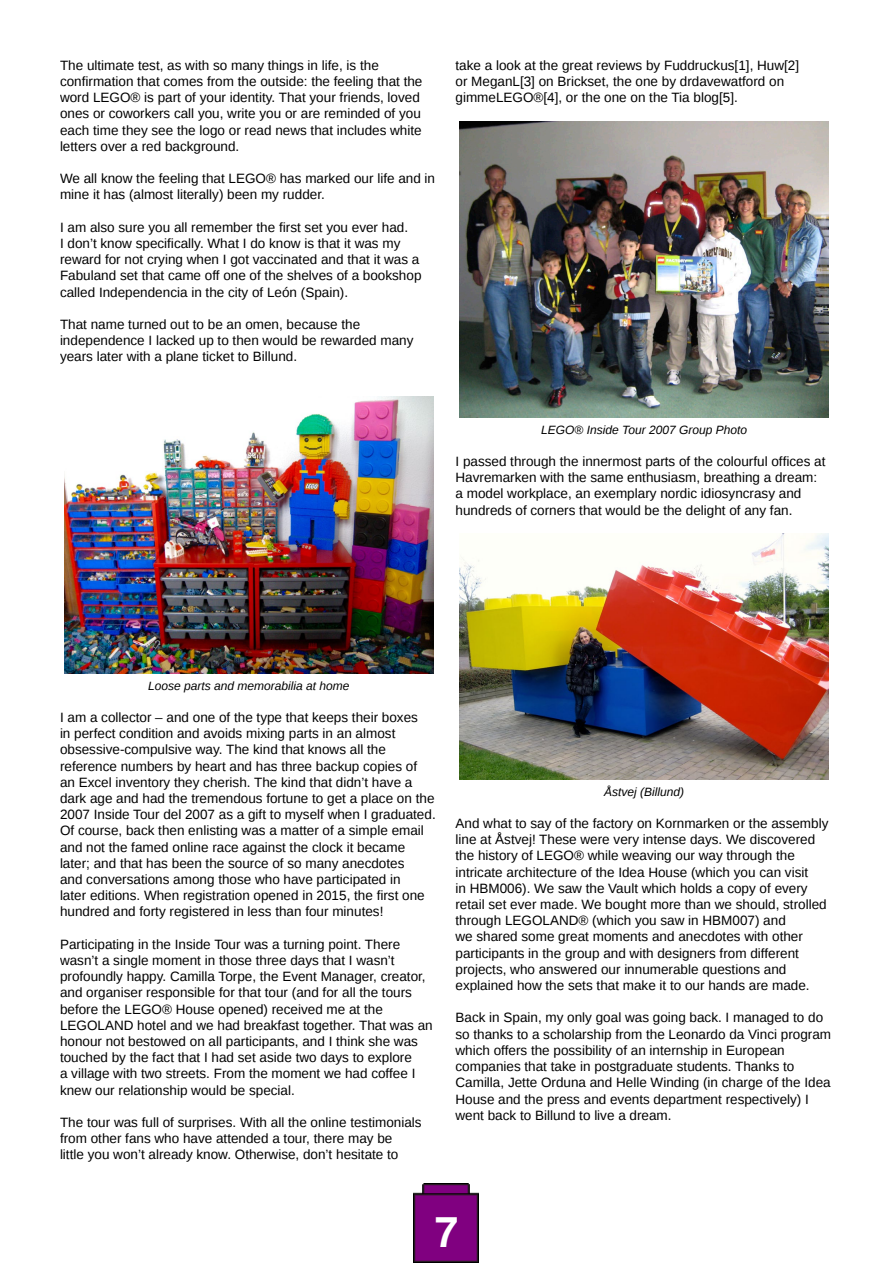
<style>
.page{position:relative;width:893px;height:1263px;background:#fff}
.page>*{position:absolute;margin:0;border:0;box-sizing:border-box;transform-origin:0 0}
.t1{font:700 42px "Free Sans";color:#fff}
.t2{font:13.5px/16.2px "Liberation Sans";color:#000}
.t3{font:italic 12px "Liberation Sans";color:#000}
</style>
<div class="page">
<img style="left:64px;top:397px;width:369px;height:276px">
<img style="left:460px;top:121px;width:369px;height:296px">
<img style="left:460px;top:533px;width:369px;height:246px">
<img style="left:413px;top:1183px;width:66px;height:80px">
<p class="t2" style="left:60px;top:57px;width:364px">The ultimate test, as with so many things in life, is the confirmation that comes from the outside: the feeling that the word LEGO® is part of your identity. That your friends, loved ones or coworkers call you, write you or are reminded of you each time they see the logo or read news that includes white letters over a red background.</p>
<p class="t2" style="left:60px;top:170px;width:377px">We all know the feeling that LEGO® has marked our life and in mine it has (almost literally) been my rudder.</p>
<p class="t2" style="left:60px;top:219px;width:363px">I am also sure you all remember the first set you ever had.<br>I don’t know specifically. What I do know is that it was my reward for not crying when I got vaccinated and that it was a Fabuland set that came off one of the shelves of a bookshop called Independencia in the city of León (Spain).</p>
<p class="t2" style="left:60px;top:316px;width:355px">That name turned out to be an omen, because the independence I lacked up to then would be rewarded many years later with a plane ticket to Billund.</p>
<p class="t2" style="left:455px;top:57px;width:345px">take a look at the great reviews by Fuddruckus[1], Huw[2] or MeganL[3] on Brickset, the one by drdavewatford on gimmeLEGO®[4], or the one on the Tia blog[5].</p>
<p class="t3" style="left:541px;top:423px;width:207px">LEGO® Inside Tour 2007 Group Photo</p>
<p class="t2" style="left:455px;top:453px;width:371px">I passed through the innermost parts of the colourful offices at Havremarken with the same enthusiasm, breathing a dream: a model workplace, an exemplary nordic idiosyncrasy and hundreds of corners that would be the delight of any fan.</p>
<p class="t3" style="left:148px;top:679px;width:203px">Loose parts and memorabilia at home</p>
<p class="t2" style="left:60px;top:709px;width:377px">I am a collector – and one of the type that keeps their boxes<br>in perfect condition and avoids mixing parts in an almost obsessive-compulsive way. The kind that knows all the reference numbers by heart and has three backup copies of<br>an Excel inventory they cherish. The kind that didn’t have a dark age and had the tremendous fortune to get a place on the 2007 Inside Tour del 2007 as a gift to myself when I graduated.<br>Of course, back then enlisting was a matter of a simple email and not the famed online race against the clock it became later; and that has been the source of so many anecdotes<br>and conversations among those who have participated in<br>later editions. When registration opened in 2015, the first one hundred and forty registered in less than four minutes!</p>
<p class="t2" style="left:60px;top:936px;width:374px">Participating in the Inside Tour was a turning point. There wasn’t a single moment in those three days that I wasn’t profoundly happy. Camilla Torpe, the Event Manager, creator, and organiser responsible for that tour (and for all the tours before the LEGO® House opened) received me at the LEGOLAND hotel and we had breakfast together. That was an honour not bestowed on all participants, and I think she was touched by the fact that I had set aside two days to explore<br>a village with two streets. From the moment we had coffee I knew our relationship would be special.</p>
<p class="t2" style="left:60px;top:1114px;width:363px">The tour was full of surprises. With all the online testimonials from other fans who have attended a tour, there may be<br>little you won’t already know. Otherwise, don’t hesitate to</p>
<p class="t3" style="left:604px;top:785px;width:82px">Åstvej (Billund)</p>
<p class="t2" style="left:455px;top:815px;width:374px">And what to say of the factory on Kornmarken or the assembly line at Åstvej! These were very intense days. We discovered the history of LEGO® while weaving our way through the intricate architecture of the Idea House (which you can visit<br>in HBM006). We saw the Vault which holds a copy of every retail set ever made. We bought more than we should, strolled through LEGOLAND® (which you saw in HBM007) and<br>we shared some great moments and anecdotes with other participants in the group and with designers from different projects, who answered our innumerable questions and explained how the sets that make it to our hands are made.</p>
<p class="t2" style="left:455px;top:1010px;width:377px">Back in Spain, my only goal was going back. I managed to do so thanks to a scholarship from the Leonardo da Vinci program which offers the possibility of an internship in European companies that take in postgraduate students. Thanks to Camilla, Jette Orduna and Helle Winding (in charge of the Idea House and the press and events department respectively) I went back to Billund to live a dream.</p>
<h1 class="t1" style="left:435px;top:1199px;width:25px">7</h1>
</div>
